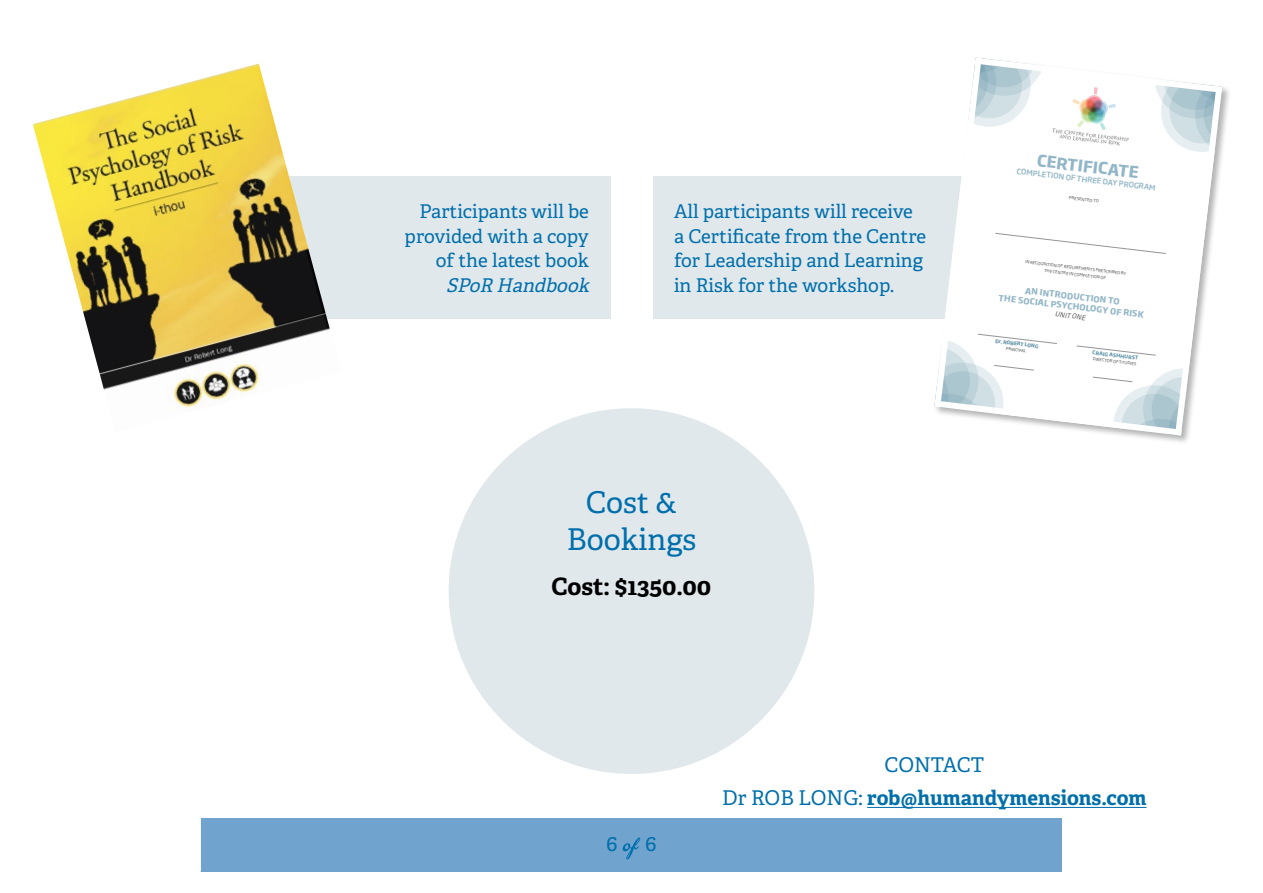
<style>
.page{position:relative;width:1263px;height:893px;background:#fff}
.page>*{position:absolute;margin:0;border:0;box-sizing:border-box;transform-origin:0 0}
.t1{font:30px/36.3px "Adelle";color:#006fab;text-align:center}
.t2{font:700 24px "Adelle";letter-spacing:-.005em;color:#000}
.t3{font:21.75px "Adelle";color:#006fab}
.t4{font:700 20.25px/33.2px "Adelle";color:#006fab;text-align:center}
.t5{font:18.9px/24.5px "Adelle";color:#006fab;text-align:right}
.t6{font:italic 18.9px "Adelle";color:#006fab}
.t7{font:700 15.9px "Soho Gothic Pro";color:#92b6c7}
.t8{font:700 8.4px/10.1px "Soho Gothic Pro";color:#92b6c7;text-align:center}
.t9{font:500 7.5px "Soho Gothic Pro";color:#92b6c7}
.t10{font:italic 6.6px "Soho Gothic Pro";color:#58595b}
.t11{font:700 5.1px/4.9px "Trajan Pro";color:#808285;text-align:center}
.t12{font:700 4.95px "Soho Gothic Pro";color:#5e91a8}
.t13{font:4.2px/6.6px "Soho Gothic Pro";color:#58595b;text-align:center}
.s1{font-weight:400}
</style>
<div class="page">
<div style="left:201px;top:818px;width:861px;height:54px;background:#70a4cf"></div>
<svg style="left:623px;top:837px;width:17px;height:22px"></svg>
<div style="left:289px;top:177px;width:321px;height:142px;background:#e0e8ec"></div>
<div style="left:653px;top:177px;width:325px;height:142px;background:#e0e8ec"></div>
<div style="left:933px;top:56px;width:298px;height:389px;background:#000;opacity:.3"></div>
<svg style="left:934px;top:58px;width:288px;height:378px"></svg>
<div style="left:449px;top:408px;width:365px;height:366px;background:#e0e8ec;border-radius:50%"></div>
<img style="left:33px;top:64px;width:308px;height:344px">
<hr style="left:867px;top:807px;width:279px;height:1px;background:#006fab">
<p class="t5" style="left:405px;top:200px;width:186px">Participants will be provided with a copy of the latest book</p>
<p class="t6" style="left:446px;top:273px;width:149px">SPoR Handbook</p>
<p class="t5" style="left:674px;top:200px;width:254px;text-align:left">All participants will receive a Certificate from the Centre for Leadership and Learning in Risk for the workshop.</p>
<h1 class="t1" style="left:567px;top:485px;width:131px">Cost &amp;<br>Bookings</h1>
<p class="t2" style="left:551px;top:571px;width:161px">Cost: $1350.00</p>
<p class="t11" style="left:1052px;top:128px;width:79px;rotate:7deg">The Centre for Leadership and Learning in Risk</p>
<p class="t7" style="left:1039px;top:148px;width:104px;rotate:7deg">CERTIFICATE</p>
<p class="t9" style="left:1018px;top:165px;width:141px;rotate:7deg">COMPLETION OF THREE DAY PROGRAM</p>
<p class="t13" style="left:1069px;top:194px;width:31px;rotate:7deg">PRESENTED TO</p>
<p class="t13" style="left:1026px;top:258px;width:103px;rotate:7deg">IN RECOGNITION OF REQUIREMENTS PRESCRIBED BY<br>THE CENTRE IN COMPLETION OF</p>
<p class="t8" style="left:1001px;top:282px;width:148px;rotate:7deg">AN INTRODUCTION TO<br>THE SOCIAL PSYCHOLOGY OF RISK</p>
<p class="t10" style="left:1056px;top:309px;width:32px;rotate:7deg">UNIT ONE</p>
<p class="t12" style="left:996px;top:337px;width:45px;rotate:7deg">Dr. ROBERT LONG</p>
<p class="t13" style="left:1006px;top:345px;width:22px;rotate:7deg">PRINCIPAL</p>
<p class="t12" style="left:1093px;top:349px;width:48px;rotate:7deg">CRAIG ASHHURST</p>
<p class="t13" style="left:1093px;top:355px;width:45px;rotate:7deg">DIRECTOR OF STUDIES</p>
<p class="t3" style="left:606px;top:830px;width:13px">6</p>
<p class="t3" style="left:645px;top:830px;width:13px">6</p>
<p class="t4" style="left:722px;top:749px;width:426px"><span class="s1">CONTACT<br>Dr ROB LONG:</span> rob@humandymensions.com</p>
</div>
